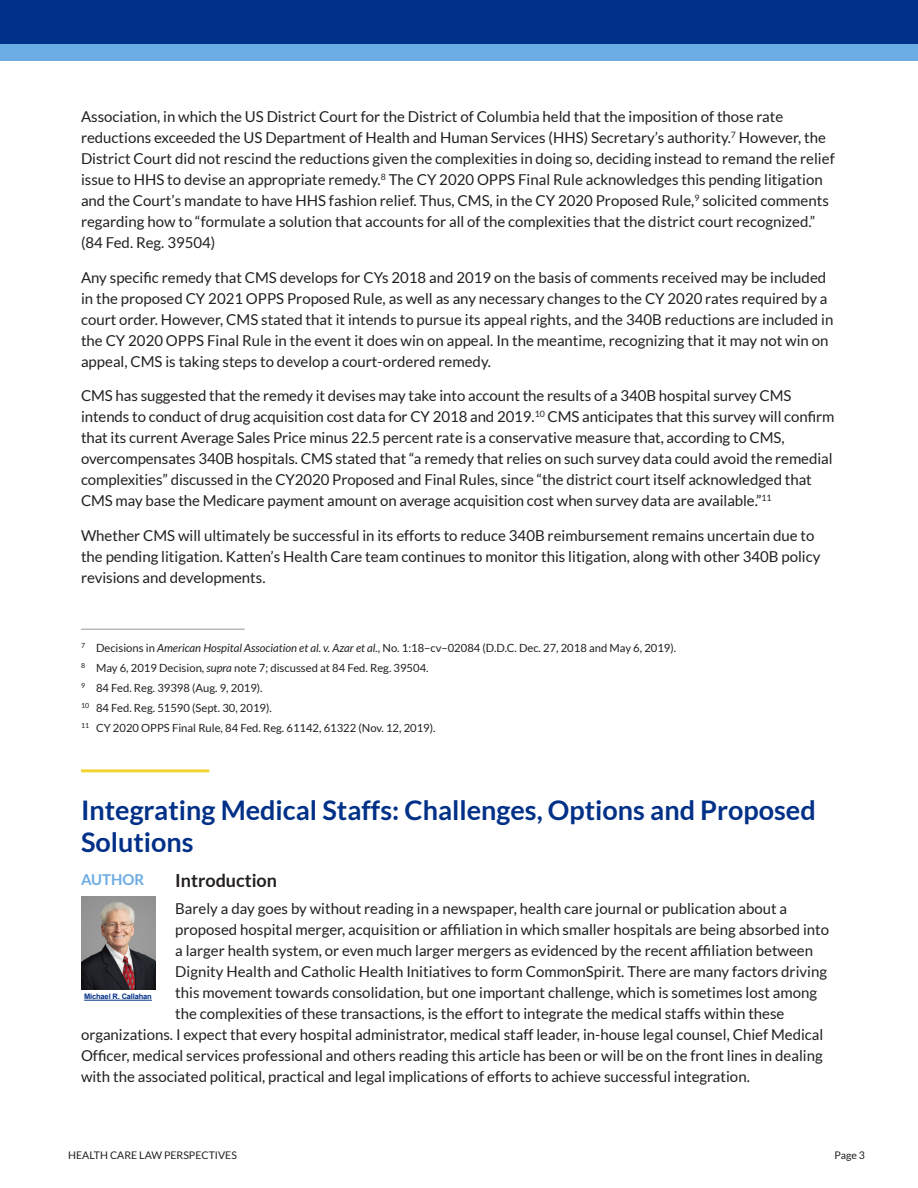
<style>
.page{position:relative;width:918px;height:1188px;background:#fff}
.page>*{position:absolute;margin:0;border:0;box-sizing:border-box;transform-origin:0 0}
.Sub_Title_Body{font:700 27px/32.4px "Lato";color:#003087}
.Sub_1{font:700 18px "Lato";color:#231f20}
.Body_Text{font:15px/21px "Lato";color:#231f20}
.t1{font:700 15px "Lato";color:#6cace4}
.SubHeads{font:11.25px "Lato";color:#231f20}
.t2{font:10.5px "Lato";color:#231f20}
.t3{font:700 7.5px "Arial";letter-spacing:-.02em;color:#003087}
.s1{font-style:italic}
</style>
<div class="page">
<div style="left:0;top:0;width:918px;height:44px;background:#003087"></div>
<div style="left:0;top:44px;width:918px;height:16px;background:#6cace4"></div>
<hr style="left:81px;top:629px;width:164px;height:1px;background:#939598">
<hr style="left:81px;top:769px;width:128px;height:3px;background:#f1d432">
<img style="left:81px;top:897px;width:74px;height:92px">
<hr style="left:84px;top:1000px;width:68px;height:1px;background:#003087">
<p class="Body_Text" style="left:81px;top:106px;width:755px">Association, in which the US District Court for the District of Columbia held that the imposition of those rate reductions exceeded the US Department of Health and Human Services (HHS) Secretary’s authority.<sup>7</sup> However, the District Court did not rescind the reductions given the complexities in doing so, deciding instead to remand the relief issue to HHS to devise an appropriate remedy.<sup>8</sup> The CY 2020 OPPS Final Rule acknowledges this pending litigation and the Court’s mandate to have HHS fashion relief. Thus, CMS, in the CY 2020 Proposed Rule,<sup>9</sup> solicited comments regarding how to “formulate a solution that accounts for all of the complexities that the district court recognized.” (84 Fed. Reg. 39504)</p>
<p class="Body_Text" style="left:81px;top:267px;width:754px">Any specific remedy that CMS develops for CYs 2018 and 2019 on the basis of comments received may be included in the proposed CY 2021 OPPS Proposed Rule, as well as any necessary changes to the CY 2020 rates required by a court order. However, CMS stated that it intends to pursue its appeal rights, and the 340B reductions are included in the CY 2020 OPPS Final Rule in the event it does win on appeal. In the meantime, recognizing that it may not win on appeal, CMS is taking steps to develop a court-ordered remedy.</p>
<p class="Body_Text" style="left:81px;top:385px;width:755px">CMS has suggested that the remedy it devises may take into account the results of a 340B hospital survey CMS intends to conduct of drug acquisition cost data for CY 2018 and 2019.<sup>10</sup> CMS anticipates that this survey will confirm that its current Average Sales Price minus 22.5 percent rate is a conservative measure that, according to CMS, overcompensates 340B hospitals. CMS stated that “a remedy that relies on such survey data could avoid the remedial complexities” discussed in the CY2020 Proposed and Final Rules, since “the district court itself acknowledged that CMS may base the Medicare payment amount on average acquisition cost when survey data are available.”<sup>11</sup></p>
<p class="Body_Text" style="left:81px;top:525px;width:741px">Whether CMS will ultimately be successful in its efforts to reduce 340B reimbursement remains uncertain due to the pending litigation. Katten’s Health Care team continues to monitor this litigation, along with other 340B policy revisions and developments.</p>
<p class="SubHeads" style="left:81px;top:641px;width:597px"><sup>7</sup> Decisions in <span class="s1">American Hospital Association et al. v. Azar et al.</span>, No. 1:18–cv–02084 (D.D.C. Dec. 27, 2018 and May 6, 2019).</p>
<p class="SubHeads" style="left:81px;top:662px;width:349px"><sup>8</sup> May 6, 2019 Decision, <span class="s1">supra</span> note 7; discussed at 84 Fed. Reg. 39504.</p>
<p class="SubHeads" style="left:81px;top:682px;width:183px"><sup>9</sup> 84 Fed. Reg. 39398 (Aug. 9, 2019).</p>
<p class="SubHeads" style="left:81px;top:702px;width:192px"><sup>10</sup> 84 Fed. Reg. 51590 (Sept. 30, 2019).</p>
<p class="SubHeads" style="left:81px;top:722px;width:356px"><sup>11</sup> CY 2020 OPPS Final Rule, 84 Fed. Reg. 61142, 61322 (Nov. 12, 2019).</p>
<p class="Sub_Title_Body" style="left:81px;top:793px;width:736px">Integrating Medical Staffs: Challenges, Options and Proposed<br>Solutions</p>
<p class="Sub_1" style="left:175px;top:870px;width:103px">Introduction</p>
<p class="Body_Text" style="left:175px;top:898px;width:613px">Barely a day goes by without reading in a newspaper, health care journal or publication about a</p>
<p class="Body_Text" style="left:175px;top:919px;width:655px">proposed hospital merger, acquisition or affiliation in which smaller hospitals are being absorbed into</p>
<p class="Body_Text" style="left:175px;top:940px;width:639px">a larger health system, or even much larger mergers as evidenced by the recent affiliation between</p>
<p class="Body_Text" style="left:175px;top:961px;width:653px">Dignity Health and Catholic Health Initiatives to form CommonSpirit. There are many factors driving</p>
<p class="Body_Text" style="left:175px;top:982px;width:643px">this movement towards consolidation, but one important challenge, which is sometimes lost among</p>
<p class="Body_Text" style="left:175px;top:1003px;width:611px">the complexities of these transactions, is the effort to integrate the medical staffs within these</p>
<p class="Body_Text" style="left:81px;top:1024px;width:744px">organizations. I expect that every hospital administrator, medical staff leader, in-house legal counsel, Chief Medical</p>
<p class="Body_Text" style="left:81px;top:1045px;width:743px">Officer, medical services professional and others reading this article has been or will be on the front lines in dealing</p>
<p class="Body_Text" style="left:81px;top:1066px;width:670px">with the associated political, practical and legal implications of efforts to achieve successful integration.</p>
<p class="t1" style="left:81px;top:871px;width:65px">AUTHOR</p>
<p class="t3" style="left:84px;top:991px;width:69px">Michael R. Callahan</p>
<p class="t2" style="left:68px;top:1149px;width:170px">HEALTH CARE LAW PERSPECTIVES</p>
<p class="t2" style="left:835px;top:1149px;width:32px">Page 3</p>
</div>
